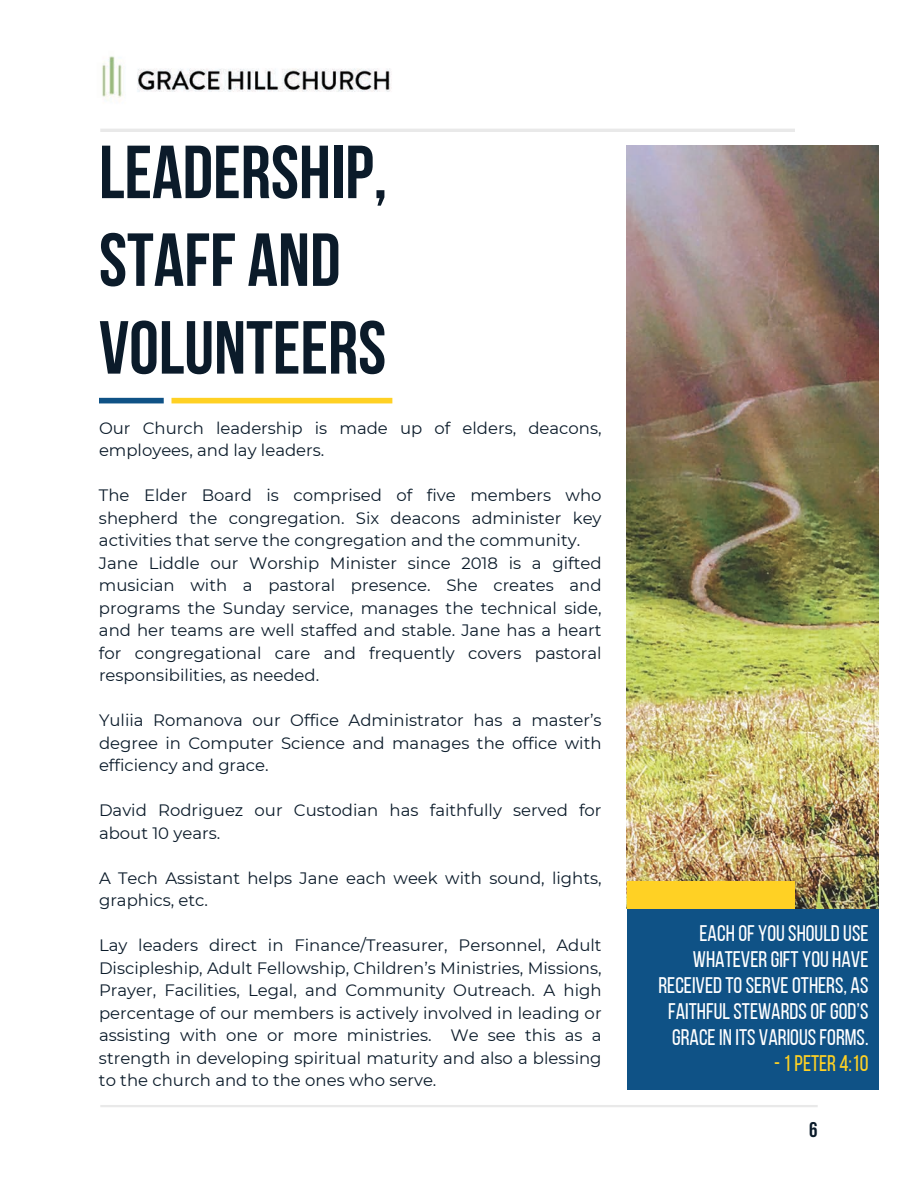
<style>
.page{position:relative;width:918px;height:1188px;background:#fff}
.page>*{position:absolute;margin:0;border:0;box-sizing:border-box;transform-origin:0 0}
.t1{font:700 75px/87.8px "Bebas Neue";color:#0b1b2a}
.t2{font:22.5px/25.8px "Bebas Neue";color:#fff;text-align:right}
.t3{font:22.5px "Bebas Neue";color:#ffd124}
.t4{font:700 21.15px "Bebas Neue";color:#0b1b2a}
.t5{font:16.5px/22.5px "Montserrat";color:#0b1b2a}
</style>
<div class="page">
<hr style="left:100px;top:1105px;width:718px;height:2px;background:#e9e9e9">
<div style="left:627px;top:909px;width:252px;height:181px;background:#0f5286"></div>
<img style="left:627px;top:146px;width:252px;height:763px">
<div style="left:627px;top:882px;width:168px;height:27px;background:#ffd124"></div>
<div style="left:99px;top:398px;width:65px;height:5px;background:#0f5286"></div>
<div style="left:171px;top:398px;width:221px;height:5px;background:#ffd124"></div>
<hr style="left:100px;top:129px;width:695px;height:3px;background:#e9e9e9">
<img style="left:102px;top:56px;width:289px;height:44px">
<h1 class="t1" style="left:99px;top:136px;width:290px">LEADERSHIP,<br>STAFF AND<br>VOLUNTEERS</h1>
<p class="t5" style="left:99px;top:416px;width:504px">Our Church leadership is made up of elders, deacons, employees, and lay leaders.</p>
<p class="t5" style="left:99px;top:484px;width:504px">The Elder Board is comprised of five members who shepherd the congregation. Six deacons administer key activities that serve the congregation and the community.<br>Jane Liddle our Worship Minister since 2018 is a gifted musician with a pastoral presence. She creates and programs the Sunday service, manages the technical side, and her teams are well staffed and stable. Jane has a heart for congregational care and frequently covers pastoral responsibilities, as needed.</p>
<p class="t5" style="left:99px;top:709px;width:504px;text-align:justify">Yuliia Romanova our Office Administrator has a master’s degree in Computer Science and manages the office with efficiency and grace.</p>
<p class="t5" style="left:99px;top:799px;width:504px">David Rodriguez our Custodian has faithfully served for about 10 years.</p>
<p class="t5" style="left:99px;top:866px;width:504px">A Tech Assistant helps Jane each week with sound, lights, graphics, etc.</p>
<p class="t5" style="left:99px;top:934px;width:504px;text-align:justify">Lay leaders direct in Finance/Treasurer, Personnel, Adult Discipleship, Adult Fellowship, Children’s Ministries, Missions, Prayer, Facilities, Legal, and Community Outreach. A high percentage of our members is actively involved in leading or assisting with one or more ministries. We see this as a strength in developing spiritual maturity and also a blessing to the church and to the ones who serve.</p>
<h2 class="t2" style="left:658px;top:923px;width:212px">EACH OF YOU SHOULD USE<br>WHATEVER GIFT YOU HAVE<br>RECEIVED TO SERVE OTHERS, AS<br>FAITHFUL STEWARDS OF GOD’S<br>GRACE IN ITS VARIOUS FORMS.</h2>
<h2 class="t3" style="left:774px;top:1054px;width:96px">- 1 PETER 4:10</h2>
<p class="t4" style="left:809px;top:1121px;width:10px">6</p>
</div>
